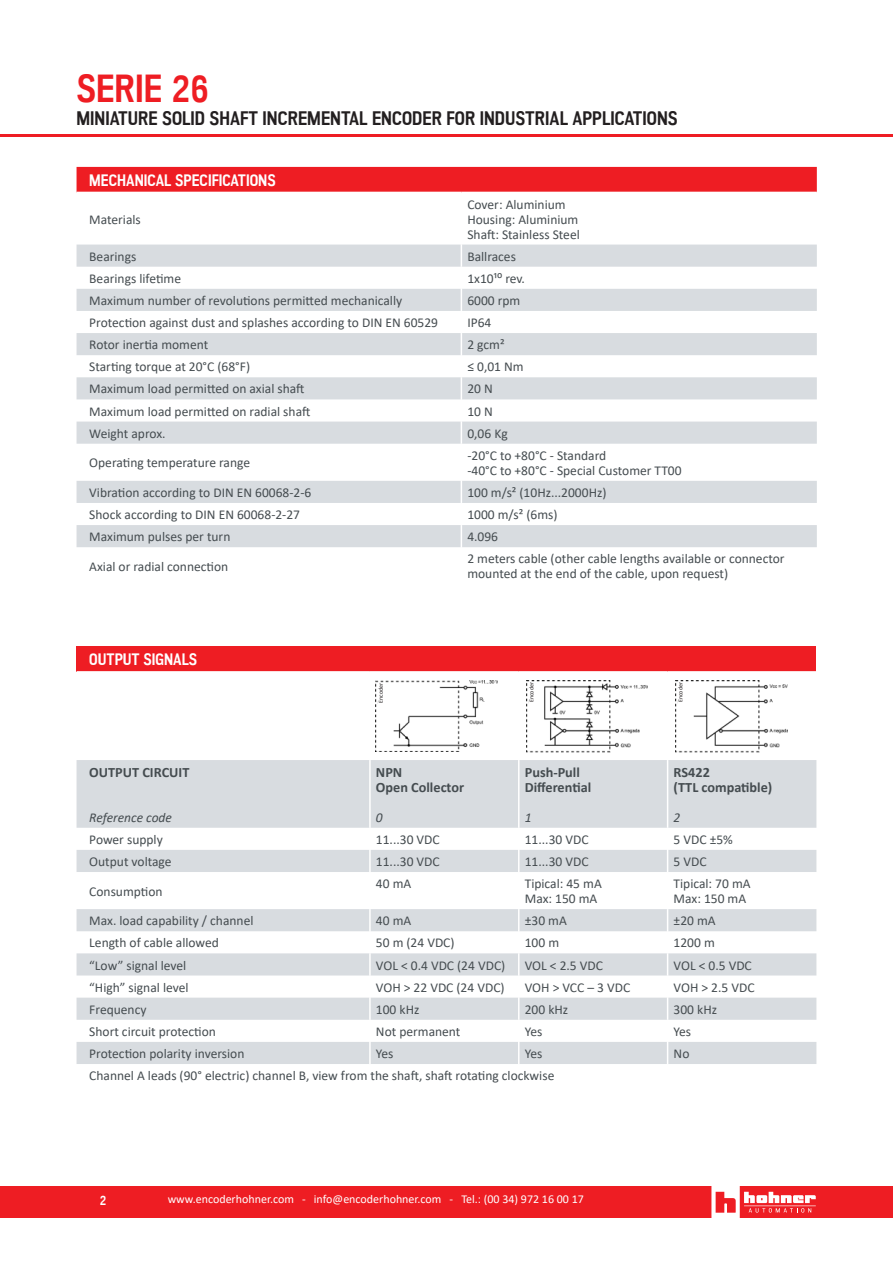
<style>
.page{position:relative;width:893px;height:1263px;background:#fff}
.page>*{position:absolute;margin:0;border:0;box-sizing:border-box;transform-origin:0 0}
.t1{font:700 39px "Akazan";color:#ee1d23}
.t2{font:700 19.5px "Akazan";color:#231f20}
.t3{font:700 16.5px "Akazan";color:#fff}
.t4{font:700 14.25px/15px "Calibri";color:#454c50}
.t5{font:13.5px/15px "Calibri";color:#454c50}
.t6{font:italic 13.5px "Calibri";color:#454c50}
.t7{font:700 13.5px "Akazan";color:#fff}
.t8{font:12px "Calibri";color:#fff}
.t9{font:6px "Calibri";color:#231f20}
</style>
<div class="page">
<div style="left:0;top:1186px;width:893px;height:32px;background:#ee1d23"></div>
<hr style="left:0;top:134px;width:893px;height:2px;background:#ee1d23">
<svg style="left:711px;top:1186px;width:105px;height:32px"></svg>
<div style="left:77px;top:167px;width:740px;height:25px;background:#ee1d23"></div>
<svg style="left:77px;top:245px;width:740px;height:302px"></svg>
<svg style="left:461px;top:245px;width:1px;height:199px"></svg>
<hr style="left:461px;top:444px;width:1px;height:37px;background:#fff">
<svg style="left:461px;top:481px;width:1px;height:66px"></svg>
<div style="left:77px;top:646px;width:739px;height:26px;background:#ee1d23"></div>
<svg style="left:77px;top:760px;width:739px;height:304px;fill:#d8dce0"></svg>
<hr style="left:369px;top:760px;width:2px;height:68px;background:#fff">
<hr style="left:518px;top:760px;width:1px;height:68px;background:#fff">
<hr style="left:667px;top:760px;width:1px;height:68px;background:#fff">
<hr style="left:369px;top:828px;width:2px;height:22px;background:#fff">
<hr style="left:369px;top:850px;width:2px;height:22px;background:#fff">
<svg style="left:518px;top:828px;width:1px;height:44px"></svg>
<svg style="left:667px;top:828px;width:1px;height:44px"></svg>
<hr style="left:369px;top:872px;width:2px;height:37px;background:#fff">
<hr style="left:518px;top:872px;width:1px;height:37px;background:#fff">
<hr style="left:667px;top:872px;width:1px;height:37px;background:#fff">
<hr style="left:369px;top:909px;width:2px;height:22px;background:#fff">
<hr style="left:369px;top:931px;width:2px;height:22px;background:#fff">
<hr style="left:369px;top:953px;width:2px;height:22px;background:#fff">
<hr style="left:369px;top:975px;width:2px;height:23px;background:#fff">
<hr style="left:369px;top:998px;width:2px;height:22px;background:#fff">
<hr style="left:369px;top:1020px;width:2px;height:22px;background:#fff">
<hr style="left:369px;top:1042px;width:2px;height:22px;background:#fff">
<svg style="left:518px;top:909px;width:1px;height:155px"></svg>
<svg style="left:667px;top:909px;width:1px;height:155px"></svg>
<hr style="left:77px;top:671px;width:293px;height:2px;background:#fff">
<hr style="left:370px;top:671px;width:149px;height:2px;background:#fff">
<hr style="left:519px;top:671px;width:149px;height:2px;background:#fff">
<hr style="left:668px;top:671px;width:148px;height:2px;background:#fff">
<img style="left:376px;top:680px;width:121px;height:71px">
<div style="left:378px;top:683px;width:6px;height:41px;background:#fff"></div>
<img style="left:527px;top:680px;width:120px;height:73px">
<div style="left:529px;top:682px;width:6px;height:42px;background:#fff"></div>
<img style="left:676px;top:680px;width:111px;height:73px">
<div style="left:678px;top:682px;width:6px;height:42px;background:#fff"></div>
<h1 class="t1" style="left:77px;top:73px;width:134px">SERIE 26</h1>
<h2 class="t2" style="left:77px;top:111px;width:603px">MINIATURE SOLID SHAFT INCREMENTAL ENCODER FOR INDUSTRIAL APPLICATIONS</h2>
<p class="t3" style="left:89px;top:174px;width:188px">MECHANICAL SPECIFICATIONS</p>
<p class="t5" style="left:89px;top:211px;width:53px">Materials</p>
<p class="t5" style="left:467px;top:196px;width:114px">Cover: Aluminium<br>Housing: Aluminium<br>Shaft: Stainless Steel</p>
<p class="t5" style="left:89px;top:248px;width:49px">Bearings</p>
<p class="t5" style="left:467px;top:248px;width:50px">Ballraces</p>
<p class="t5" style="left:89px;top:270px;width:93px">Bearings lifetime</p>
<p class="t5" style="left:467px;top:270px;width:59px">1x10¹⁰ rev.</p>
<p class="t5" style="left:89px;top:293px;width:314px">Maximum number of revolutions permitted mechanically</p>
<p class="t5" style="left:467px;top:293px;width:55px">6000 rpm</p>
<p class="t5" style="left:89px;top:315px;width:350px">Protection against dust and splashes according to DIN EN 60529</p>
<p class="t5" style="left:467px;top:316px;width:26px">IP64</p>
<p class="t5" style="left:89px;top:337px;width:120px">Rotor inertia moment</p>
<p class="t5" style="left:467px;top:337px;width:39px">2 gcm²</p>
<p class="t5" style="left:89px;top:359px;width:162px">Starting torque at 20°C (68°F)</p>
<p class="t5" style="left:467px;top:359px;width:58px">≤ 0,01 Nm</p>
<p class="t5" style="left:89px;top:381px;width:217px">Maximum load permitted on axial shaft</p>
<p class="t5" style="left:467px;top:381px;width:27px">20 N</p>
<p class="t5" style="left:89px;top:403px;width:223px">Maximum load permitted on radial shaft</p>
<p class="t5" style="left:467px;top:403px;width:27px">10 N</p>
<p class="t5" style="left:89px;top:425px;width:78px">Weight aprox.</p>
<p class="t5" style="left:467px;top:425px;width:42px">0,06 Kg</p>
<p class="t5" style="left:89px;top:455px;width:162px">Operating temperature range</p>
<p class="t5" style="left:467px;top:447px;width:216px">-20°C to +80°C - Standard<br>-40°C to +80°C - Special Customer TT00</p>
<p class="t5" style="left:89px;top:485px;width:224px">Vibration according to DIN EN 60068-2-6</p>
<p class="t5" style="left:467px;top:485px;width:141px">100 m/s² (10Hz...2000Hz)</p>
<p class="t5" style="left:89px;top:507px;width:212px">Shock according to DIN EN 60068-2-27</p>
<p class="t5" style="left:467px;top:507px;width:92px">1000 m/s² (6ms)</p>
<p class="t5" style="left:89px;top:529px;width:143px">Maximum pulses per turn</p>
<p class="t5" style="left:467px;top:529px;width:32px">4.096</p>
<p class="t5" style="left:89px;top:558px;width:140px">Axial or radial connection</p>
<p class="t5" style="left:467px;top:551px;width:319px">2 meters cable (other cable lengths available or connector mounted at the end of the cable, upon request)</p>
<p class="t3" style="left:89px;top:653px;width:109px">OUTPUT SIGNALS</p>
<p class="t4" style="left:89px;top:764px;width:102px">OUTPUT CIRCUIT</p>
<p class="t6" style="left:89px;top:812px;width:84px">Reference code</p>
<p class="t9" style="left:377px;top:703px;width:21px;rotate:-90deg">Encoder</p>
<p class="t9" style="left:527px;top:702px;width:21px;rotate:-90deg">Encoder</p>
<p class="t9" style="left:676px;top:702px;width:21px;rotate:-90deg">Encoder</p>
<p class="t4" style="left:376px;top:764px;width:90px">NPN<br>Open Collector</p>
<p class="t6" style="left:376px;top:812px;width:8px">0</p>
<p class="t4" style="left:525px;top:764px;width:68px">Push-Pull<br>Differential</p>
<p class="t6" style="left:525px;top:812px;width:8px">1</p>
<p class="t4" style="left:674px;top:764px;width:100px">RS422<br>(TTL compatible)</p>
<p class="t6" style="left:674px;top:812px;width:8px">2</p>
<p class="t5" style="left:89px;top:831px;width:75px">Power supply</p>
<p class="t5" style="left:376px;top:831px;width:65px">11...30 VDC</p>
<p class="t5" style="left:525px;top:831px;width:65px">11...30 VDC</p>
<p class="t5" style="left:674px;top:831px;width:61px">5 VDC ±5%</p>
<p class="t5" style="left:89px;top:854px;width:84px">Output voltage</p>
<p class="t5" style="left:376px;top:854px;width:65px">11...30 VDC</p>
<p class="t5" style="left:525px;top:854px;width:65px">11...30 VDC</p>
<p class="t5" style="left:674px;top:854px;width:35px">5 VDC</p>
<p class="t5" style="left:89px;top:883px;width:75px">Consumption</p>
<p class="t5" style="left:376px;top:876px;width:37px">40 mA</p>
<p class="t5" style="left:525px;top:876px;width:79px">Tipical: 45 mA<br>Max: 150 mA</p>
<p class="t5" style="left:674px;top:876px;width:79px">Tipical: 70 mA<br>Max: 150 mA</p>
<p class="t5" style="left:89px;top:913px;width:166px">Max. load capability / channel</p>
<p class="t5" style="left:376px;top:913px;width:37px">40 mA</p>
<p class="t5" style="left:525px;top:913px;width:44px">±30 mA</p>
<p class="t5" style="left:674px;top:913px;width:44px">±20 mA</p>
<p class="t5" style="left:89px;top:935px;width:131px">Length of cable allowed</p>
<p class="t5" style="left:376px;top:935px;width:80px">50 m (24 VDC)</p>
<p class="t5" style="left:525px;top:935px;width:36px">100 m</p>
<p class="t5" style="left:674px;top:935px;width:43px">1200 m</p>
<p class="t5" style="left:89px;top:957px;width:99px">“Low” signal level</p>
<p class="t5" style="left:376px;top:957px;width:131px">VOL &lt; 0.4 VDC (24 VDC)</p>
<p class="t5" style="left:525px;top:957px;width:80px">VOL &lt; 2.5 VDC</p>
<p class="t5" style="left:674px;top:957px;width:80px">VOL &lt; 0.5 VDC</p>
<p class="t5" style="left:89px;top:979px;width:101px">“High” signal level</p>
<p class="t5" style="left:376px;top:979px;width:130px">VOH &gt; 22 VDC (24 VDC)</p>
<p class="t5" style="left:525px;top:979px;width:107px">VOH &gt; VCC – 3 VDC</p>
<p class="t5" style="left:674px;top:979px;width:82px">VOH &gt; 2.5 VDC</p>
<p class="t5" style="left:89px;top:1001px;width:59px">Frequency</p>
<p class="t5" style="left:376px;top:1001px;width:45px">100 kHz</p>
<p class="t5" style="left:525px;top:1001px;width:45px">200 kHz</p>
<p class="t5" style="left:674px;top:1001px;width:45px">300 kHz</p>
<p class="t5" style="left:89px;top:1023px;width:128px">Short circuit protection</p>
<p class="t5" style="left:376px;top:1023px;width:86px">Not permanent</p>
<p class="t5" style="left:525px;top:1023px;width:19px">Yes</p>
<p class="t5" style="left:674px;top:1023px;width:19px">Yes</p>
<p class="t5" style="left:89px;top:1046px;width:157px">Protection polarity inversion</p>
<p class="t5" style="left:376px;top:1046px;width:19px">Yes</p>
<p class="t5" style="left:525px;top:1046px;width:19px">Yes</p>
<p class="t5" style="left:674px;top:1046px;width:17px">No</p>
<p class="t5" style="left:89px;top:1068px;width:467px">Channel A leads (90° electric) channel B, view from the shaft, shaft rotating clockwise</p>
<p class="t7" style="left:100px;top:1195px;width:8px">2</p>
<p class="t8" style="left:168px;top:1195px;width:418px">www.encoderhohner.com - info@encoderhohner.com - Tel.: (00 34) 972 16 00 17</p>
</div>
